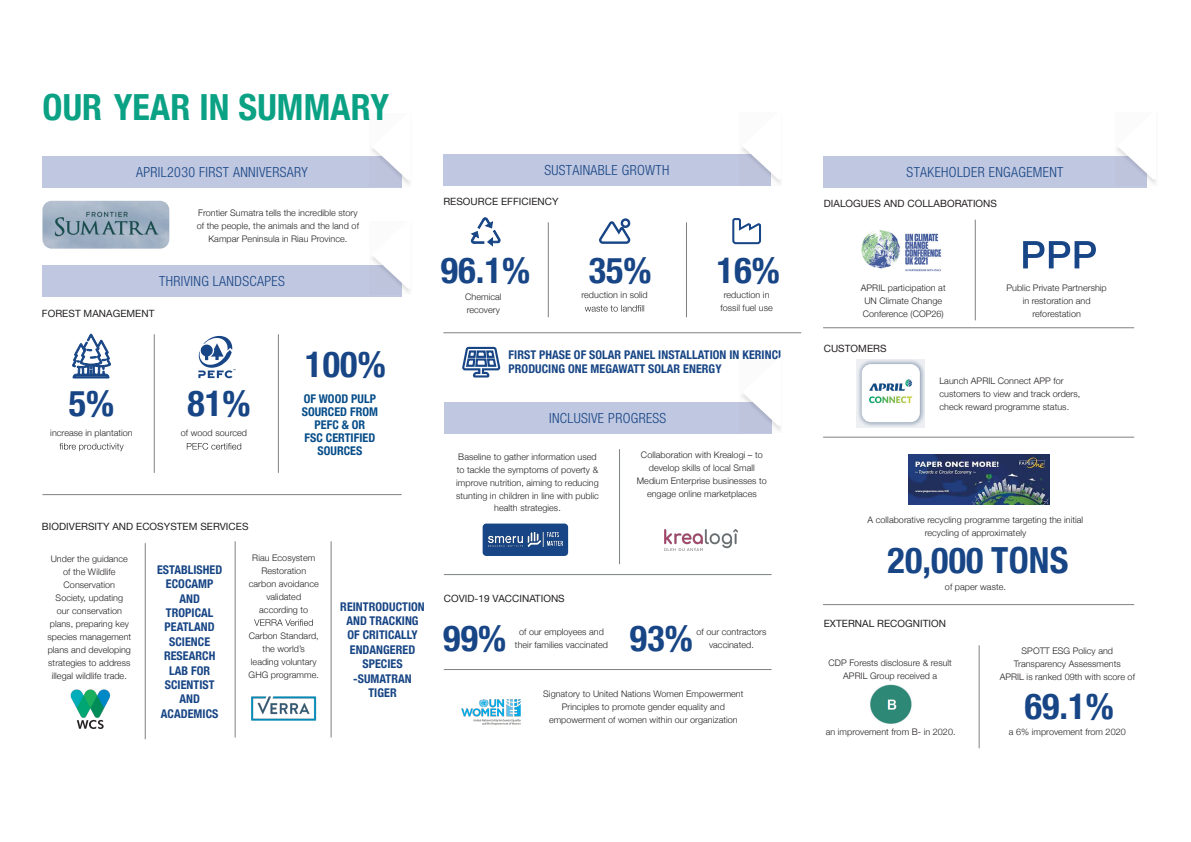
<style>
.page{position:relative;width:1191px;height:842px;background:#fff}
.page>*{position:absolute;margin:0;border:0;box-sizing:border-box;transform-origin:0 0}
.t1{font:700 condensed 36px "Helvetica Neue";letter-spacing:.005em;color:#174585}
.t2{font:700 condensed 36px "Helvetica Neue";letter-spacing:.005em;color:#0ba184}
.t3{font:300 condensed 14px "Helvetica Neue LT Std";letter-spacing:.025em;color:#174585}
.t4{font:700 condensed 12px/14.4px "Helvetica Neue";letter-spacing:.005em;color:#174585;text-align:center}
.t5{font:700 condensed 12px/13px "Helvetica Neue";letter-spacing:.005em;color:#064d89;text-align:center}
.t6{font:10px "Helvetica Neue";letter-spacing:.005em;color:#231f20}
.t7{font:300 9px/13px "Helvetica Neue";letter-spacing:.005em;color:#231f20;text-align:center}
</style>
<div class="page">
<div style="left:43px;top:156px;width:358px;height:32px;background:#c0c7e0"></div>
<div style="left:43px;top:265px;width:358px;height:32px;background:#c0c7e0"></div>
<hr style="left:42px;top:494px;width:360px;height:1px;background:#7d8082">
<svg style="left:371px;top:149px;width:39px;height:38px"></svg>
<svg style="left:372px;top:148px;width:38px;height:33px"></svg>
<svg style="left:371px;top:258px;width:39px;height:37px"></svg>
<svg style="left:372px;top:256px;width:38px;height:33px"></svg>
<img style="left:42px;top:201px;width:127px;height:48px">
<svg style="left:72px;top:333px;width:39px;height:46px"></svg>
<svg style="left:187px;top:443px;width:54px;height:7px"></svg>
<svg style="left:59px;top:443px;width:65px;height:8px"></svg>
<hr style="left:154px;top:334px;width:1px;height:139px;background:#7d8082">
<hr style="left:278px;top:334px;width:1px;height:139px;background:#7d8082">
<svg style="left:254px;top:619px;width:59px;height:7px"></svg>
<img style="left:70px;top:689px;width:40px;height:40px">
<img style="left:251px;top:696px;width:66px;height:25px">
<hr style="left:145px;top:543px;width:1px;height:196px;background:#7d8082">
<hr style="left:235px;top:541px;width:1px;height:196px;background:#7d8082">
<hr style="left:330px;top:541px;width:1px;height:196px;background:#7d8082">
<div style="left:443px;top:154px;width:327px;height:32px;background:#c0c7e0"></div>
<svg style="left:585px;top:305px;width:59px;height:7px"></svg>
<svg style="left:599px;top:218px;width:32px;height:26px"></svg>
<svg style="left:732px;top:218px;width:29px;height:27px"></svg>
<svg style="left:463px;top:346px;width:38px;height:32px"></svg>
<hr style="left:548px;top:222px;width:1px;height:95px;background:#7d8082">
<hr style="left:686px;top:222px;width:1px;height:95px;background:#7d8082">
<hr style="left:443px;top:332px;width:358px;height:1px;background:#7d8082">
<svg style="left:770px;top:180px;width:11px;height:6px"></svg>
<svg style="left:742px;top:147px;width:38px;height:33px"></svg>
<div style="left:482px;top:523px;width:86px;height:33px;background:#174585;border-radius:4px"></div>
<img style="left:488px;top:532px;width:74px;height:14px">
<img style="left:664px;top:529px;width:73px;height:21px">
<img style="left:461px;top:699px;width:60px;height:26px">
<div style="left:444px;top:402px;width:327px;height:32px;background:#c0c7e0"></div>
<hr style="left:619px;top:449px;width:1px;height:115px;background:#7d8082">
<hr style="left:444px;top:574px;width:327px;height:1px;background:#7d8082">
<hr style="left:444px;top:669px;width:327px;height:1px;background:#7d8082">
<svg style="left:771px;top:427px;width:10px;height:5px"></svg>
<svg style="left:742px;top:394px;width:39px;height:33px"></svg>
<svg style="left:1023px;top:241px;width:73px;height:27px"></svg>
<img style="left:861px;top:230px;width:81px;height:42px">
<div style="left:823px;top:156px;width:324px;height:32px;background:#c0c7e0"></div>
<svg style="left:856px;top:359px;width:69px;height:68px"></svg>
<img style="left:861px;top:364px;width:59px;height:58px">
<hr style="left:974px;top:220px;width:1px;height:100px;background:#7d8082">
<hr style="left:978px;top:645px;width:1px;height:103px;background:#7d8082">
<hr style="left:823px;top:604px;width:311px;height:1px;background:#7d8082">
<hr style="left:823px;top:327px;width:311px;height:1px;background:#7d8082">
<hr style="left:823px;top:437px;width:311px;height:1px;background:#7d8082">
<svg style="left:1150px;top:180px;width:6px;height:4px"></svg>
<svg style="left:1117px;top:147px;width:38px;height:33px"></svg>
<img style="left:870px;top:685px;width:42px;height:39px">
<svg style="left:198px;top:336px;width:38px;height:42px"></svg>
<svg style="left:470px;top:217px;width:31px;height:30px"></svg>
<img style="left:908px;top:454px;width:141px;height:50px">
<h1 class="t2" style="left:43px;top:77px;width:348px">OUR YEAR IN SUMMARY</h1>
<h2 class="t3" style="left:136px;top:164px;width:173px">APRIL2030 FIRST ANNIVERSARY</h2>
<p class="t7" style="left:197px;top:206px;width:164px">Frontier Sumatra tells the incredible story of the people, the animals and the land of<br>Kampar Peninsula in Riau Province.</p>
<h2 class="t3" style="left:159px;top:273px;width:127px">THRIVING LANDSCAPES</h2>
<p class="t6" style="left:42px;top:306px;width:114px">FOREST MANAGEMENT</p>
<h1 class="t1" style="left:69px;top:374px;width:47px">5%</h1>
<h1 class="t1" style="left:187px;top:374px;width:64px">81%</h1>
<p class="t7" style="left:50px;top:426px;width:84px">increase in plantation</p>
<p class="t7" style="left:181px;top:426px;width:68px">of wood sourced</p>
<p class="t6" style="left:42px;top:519px;width:208px">BIODIVERSITY AND ECOSYSTEM SERVICES</p>
<h1 class="t1" style="left:305px;top:334px;width:82px">100%</h1>
<h3 class="t5" style="left:302px;top:391px;width:78px">OF WOOD PULP<br>SOURCED FROM<br>PEFC &amp; OR<br>FSC CERTIFIED<br>SOURCES</h3>
<p class="t7" style="left:47px;top:552px;width:85px">Under the guidance of the Wildlife<br>Conservation<br>Society, updating<br>our conservation plans, preparing key species management plans and developing strategies to address illegal wildlife trade.</p>
<h3 class="t4" style="left:157px;top:561px;width:67px">ESTABLISHED<br>ECOCAMP<br>AND<br>TROPICAL<br>PEATLAND<br>SCIENCE<br>RESEARCH<br>LAB FOR<br>SCIENTIST<br>AND<br>ACADEMICS</h3>
<p class="t7" style="left:249px;top:550px;width:71px">Riau Ecosystem<br>Restoration carbon avoidance validated according to</p>
<p class="t7" style="left:249px;top:628px;width:72px">Carbon Standard, the world’s leading voluntary<br>GHG programme.</p>
<h3 class="t4" style="left:340px;top:598px;width:86px">REINTRODUCTION<br>AND TRACKING<br>OF CRITICALLY<br>ENDANGERED<br>SPECIES -SUMATRAN<br>TIGER</h3>
<h2 class="t3" style="left:544px;top:162px;width:127px">SUSTAINABLE GROWTH</h2>
<p class="t6" style="left:443px;top:194px;width:117px">RESOURCE EFFICIENCY</p>
<h1 class="t1" style="left:441px;top:240px;width:91px">96.1%</h1>
<h1 class="t1" style="left:588px;top:240px;width:64px">35%</h1>
<h1 class="t1" style="left:717px;top:240px;width:64px">16%</h1>
<p class="t7" style="left:465px;top:289px;width:38px;text-align:left">Chemical recovery</p>
<p class="t7" style="left:720px;top:288px;width:54px">reduction in fossil fuel use</p>
<p class="t7" style="left:581px;top:288px;width:68px">reduction in solid</p>
<h3 class="t4" style="left:508px;top:346px;width:274px;text-align:left">FIRST PHASE OF SOLAR PANEL INSTALLATION IN KERINCI<br>PRODUCING ONE MEGAWATT SOLAR ENERGY</h3>
<h2 class="t3" style="left:549px;top:410px;width:119px">INCLUSIVE PROGRESS</h2>
<p class="t7" style="left:456px;top:449px;width:144px">Baseline to gather information used to tackle the symptoms of poverty &amp; improve nutrition, aiming to reducing stunting in children in line with public health strategies.</p>
<p class="t7" style="left:637px;top:447px;width:131px">Collaboration with Krealogi – to develop skills of local Small<br>Medium Enterprise businesses to engage online marketplaces</p>
<p class="t6" style="left:444px;top:591px;width:122px">COVID-19 VACCINATIONS</p>
<h1 class="t1" style="left:443px;top:608px;width:64px">99%</h1>
<h1 class="t1" style="left:630px;top:608px;width:64px">93%</h1>
<p class="t7" style="left:515px;top:624px;width:95px">of our employees and their families vaccinated</p>
<p class="t7" style="left:696px;top:624px;width:71px">of our contractors</p>
<p class="t7" style="left:709px;top:637px;width:46px">vaccinated.</p>
<p class="t7" style="left:543px;top:686px;width:202px">Signatory to United Nations Women Empowerment<br>Principles to promote gender equality and empowerment of women within our organization</p>
<h2 class="t3" style="left:906px;top:164px;width:158px">STAKEHOLDER ENGAGEMENT</h2>
<p class="t6" style="left:823px;top:196px;width:175px">DIALOGUES AND COLLABORATIONS</p>
<p class="t7" style="left:861px;top:281px;width:86px;text-align:left">APRIL participation at<br>UN Climate Change<br>Conference (COP26)</p>
<p class="t7" style="left:1006px;top:280px;width:102px">Public Private Partnership in restoration and reforestation</p>
<p class="t6" style="left:823px;top:342px;width:64px">CUSTOMERS</p>
<p class="t7" style="left:939px;top:374px;width:142px;text-align:left">Launch APRIL Connect APP for customers to view and track orders, check reward programme status.</p>
<p class="t7" style="left:867px;top:513px;width:217px">A collaborative recycling programme targeting the initial recycling of approximately</p>
<h1 class="t1" style="left:887px;top:530px;width:182px">20,000 TONS</h1>
<p class="t7" style="left:945px;top:580px;width:62px">of paper waste.</p>
<p class="t6" style="left:823px;top:616px;width:124px">EXTERNAL RECOGNITION</p>
<p class="t7" style="left:828px;top:656px;width:125px">CDP Forests disclosure &amp; result<br>APRIL Group received a</p>
<p class="t7" style="left:999px;top:644px;width:137px">SPOTT ESG Policy and<br>Transparency Assessments<br>APRIL is ranked 09th with score of</p>
<h1 class="t1" style="left:1024px;top:677px;width:91px">69.1%</h1>
<p class="t7" style="left:825px;top:725px;width:131px">an improvement from B- in 2020.</p>
<p class="t7" style="left:1009px;top:725px;width:118px">a 6% improvement from 2020</p>
</div>
